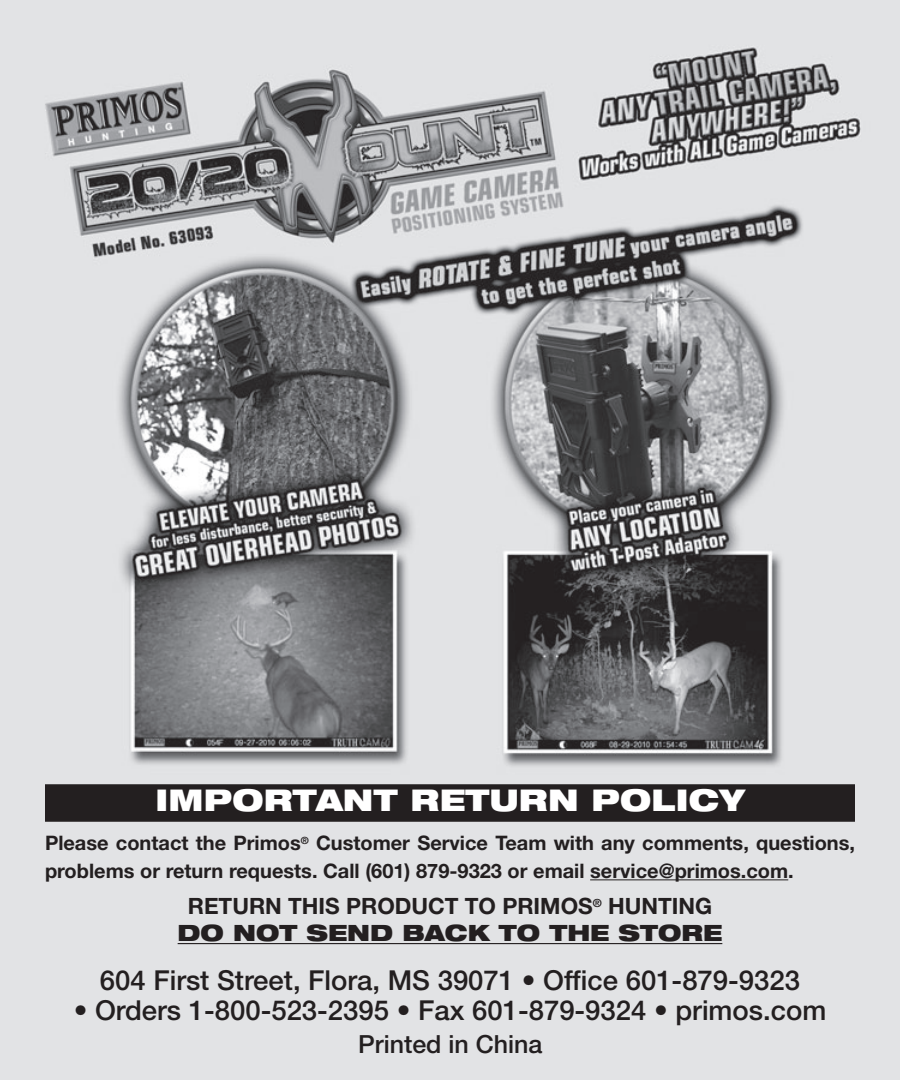
<style>
.page{position:relative;width:900px;height:1080px;background:#fff}
.page>*{position:absolute;margin:0;border:0;box-sizing:border-box;transform-origin:0 0}
.t1{font:900 expanded 30px "Helvetica Neue";letter-spacing:.01em;color:#fff}
.t2{font:500 27.5px "Helvetica Neue";color:#231f20}
.t3{font:500 25px "Helvetica Neue";color:#231f20}
.t4{font:700 22.5px "Helvetica Neue";color:#231f20}
.t5{font:900 expanded 22.5px "Helvetica Neue";color:#231f20}
.t6{font:700 20px/27.5px "Helvetica Neue";color:#231f20}
</style>
<div class="page">
<img style="left:0;top:0;width:900px;height:1080px">
<div style="left:45px;top:784px;width:810px;height:38px;background:#231f20"></div>
<hr style="left:178px;top:943px;width:544px;height:1px;background:#231f20">
<hr style="left:590px;top:879px;width:198px;height:1px;background:#231f20">
<p class="t1" style="left:155px;top:781px;width:591px">IMPORTANT RETURN POLICY</p>
<p class="t6" style="left:45px;top:829px;width:812px">Please contact the Primos<sup>®</sup> Customer Service Team with any comments, questions, problems or return requests. Call (601) 879-9323 or email service@primos.com.</p>
<p class="t4" style="left:188px;top:892px;width:526px">RETURN THIS PRODUCT TO PRIMOS<sup>®</sup> HUNTING</p>
<p class="t5" style="left:178px;top:919px;width:546px">DO NOT SEND BACK TO THE STORE</p>
<p class="t2" style="left:100px;top:964px;width:702px">604 First Street, Flora, MS 39071 • Office 601-879-9323</p>
<p class="t2" style="left:74px;top:994px;width:754px">• Orders 1-800-523-2395 • Fax 601-879-9324 • primos.com</p>
<p class="t3" style="left:358px;top:1029px;width:186px">Printed in China</p>
</div>
